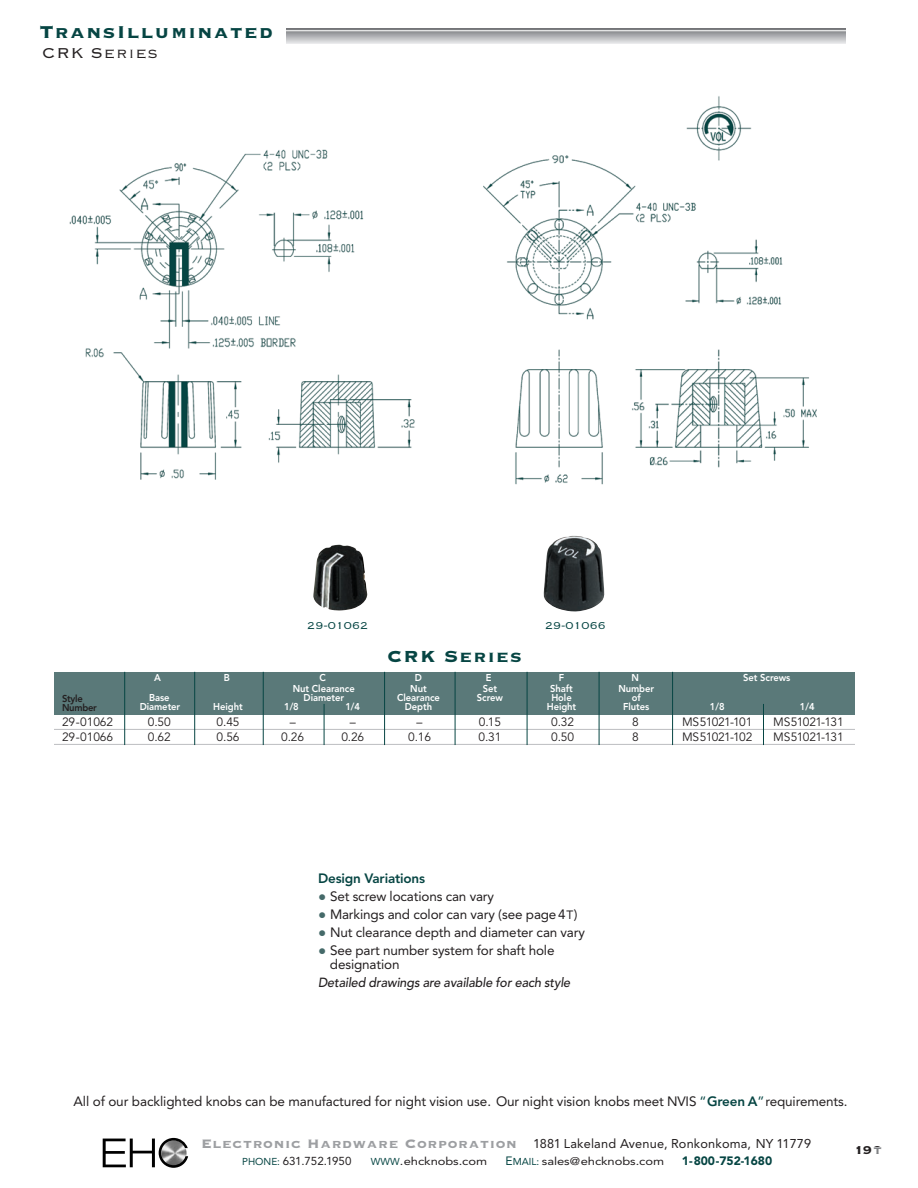
<style>
.page{position:relative;width:918px;height:1188px;background:#fff}
.page>*{position:absolute;margin:0;border:0;box-sizing:border-box;transform-origin:0 0}
.t1{font:22.5px "Copperplate Thirty Three BC";letter-spacing:.06em;color:#064543}
.t2{font:21px "Copperplate Thirty Three BC";letter-spacing:.06em;color:#064543}
.t3{font:18.75px "Copperplate Thirty Two BC";letter-spacing:.045em;color:#231f20}
.t4{font:15px "Copperplate Thirty Three BC";color:#231f20}
.t5{font:13.5px/13.5px "Avenir";letter-spacing:-.01em;color:#231f20}
.t6{font:800 13.5px "Avenir";letter-spacing:-.01em;color:#064543}
.t7{font:italic 500 13.2px "Avenir";letter-spacing:-.01em;color:#231f20;scale:.96 1}
.t8{font:13.2px "Copperplate Thirty Two BC";color:#064543}
.t9{font:12.75px "Avenir";letter-spacing:.015em;color:#231f20}
.t10{font:900 12.15px "Avenir";color:#064543}
.t11{font:12px/15px "Avenir";letter-spacing:-.01em;color:#231f20}
.t12{font:12px "Avenir";letter-spacing:-.03em;color:#231f20}
.t13{font:11.55px "Avenir";color:#231f20}
.t14{font:11.1px "Avenir";letter-spacing:-.005em;color:#231f20;scale:1.18 1}
.t15{font:800 9.9px "Avenir";letter-spacing:-.005em;color:#fff;scale:.95 1}
.t16{font:800 9.9px/9px "Avenir";letter-spacing:-.025em;color:#231f20;scale:.95 1}
.s1{font-size:16.5px;color:#456a69}
.s2{font-size:12px}
.s3{color:#064543}
.s4{font-weight:800;color:#064543}
.s5{font-family:"Copperplate Thirty Three BC";font-size:16.05px;color:#9d9fa2}
.s6{font-size:10.05px;color:#064543}
.s7{font-size:12px;color:#064543}
.s8{color:#808285}
</style>
<div class="page">
<svg style="left:103px;top:1138px;width:85px;height:30px"></svg>
<svg style="left:286px;top:28px;width:560px;height:16px;background:#b2b4b6"></svg>
<hr style="left:280px;top:30px;width:575px;height:1px;background:#fff">
<img style="left:544px;top:536px;width:60px;height:75px">
<img style="left:313px;top:545px;width:54px;height:66px">
<div style="left:54px;top:672px;width:801px;height:42px;background:#5a7979"></div>
<hr style="left:54px;top:729px;width:801px;height:1px;background:#bcbdc0">
<hr style="left:54px;top:744px;width:801px;height:1px;background:#bcbdc0">
<hr style="left:194px;top:672px;width:1px;height:73px;background:#064543">
<hr style="left:124px;top:672px;width:1px;height:73px;background:#064543">
<hr style="left:263px;top:672px;width:1px;height:73px;background:#064543">
<hr style="left:384px;top:672px;width:1px;height:73px;background:#064543">
<hr style="left:455px;top:672px;width:1px;height:73px;background:#064543">
<hr style="left:527px;top:672px;width:1px;height:73px;background:#064543">
<hr style="left:599px;top:672px;width:1px;height:73px;background:#064543">
<hr style="left:672px;top:672px;width:1px;height:73px;background:#064543">
<hr style="left:763px;top:704px;width:1px;height:41px;background:#064543">
<hr style="left:324px;top:704px;width:1px;height:41px;background:#064543">
<img style="left:69px;top:149px;width:346px;height:331px">
<img style="left:483px;top:96px;width:334px;height:389px">
<h1 class="t1" style="left:40px;top:17px;width:235px">TransIlluminated</h1>
<h3 class="t3" style="left:42px;top:40px;width:118px">CRK Series</h3>
<p class="t16" style="left:62px;top:695px;width:38px">Style<br>Number</p>
<p class="t11" style="left:62px;top:715px;width:53px">29-01062<br>29-01066</p>
<p class="t8" style="left:307px;top:617px;width:62px">29-01062</p>
<p class="t8" style="left:545px;top:617px;width:62px">29-01066</p>
<h2 class="t2" style="left:387px;top:642px;width:136px">CRK Series</h2>
<p class="t15" style="left:154px;top:674px;width:9px">A</p>
<p class="t15" style="left:224px;top:674px;width:8px">B</p>
<p class="t15" style="left:319px;top:674px;width:8px">C</p>
<p class="t15" style="left:415px;top:674px;width:9px">D</p>
<p class="t15" style="left:486px;top:674px;width:8px">E</p>
<p class="t15" style="left:559px;top:674px;width:7px">F</p>
<p class="t15" style="left:632px;top:674px;width:9px">N</p>
<p class="t15" style="left:743px;top:674px;width:51px">Set Screws</p>
<p class="t15" style="left:293px;top:684px;width:67px">Nut Clearance</p>
<p class="t15" style="left:410px;top:684px;width:19px">Nut</p>
<p class="t15" style="left:483px;top:684px;width:17px">Set</p>
<p class="t15" style="left:550px;top:684px;width:25px">Shaft</p>
<p class="t15" style="left:618px;top:684px;width:39px">Number</p>
<p class="t15" style="left:149px;top:693px;width:23px">Base</p>
<p class="t15" style="left:304px;top:693px;width:44px">Diameter</p>
<p class="t15" style="left:397px;top:693px;width:47px">Clearance</p>
<p class="t15" style="left:477px;top:693px;width:29px">Screw</p>
<p class="t15" style="left:551px;top:693px;width:23px">Hole</p>
<p class="t15" style="left:632px;top:693px;width:11px">of</p>
<p class="t15" style="left:140px;top:702px;width:44px">Diameter</p>
<p class="t15" style="left:213px;top:702px;width:33px">Height</p>
<p class="t15" style="left:284px;top:702px;width:17px">1/8</p>
<p class="t15" style="left:345px;top:702px;width:17px">1/4</p>
<p class="t15" style="left:405px;top:702px;width:30px">Depth</p>
<p class="t15" style="left:547px;top:702px;width:33px">Height</p>
<p class="t15" style="left:623px;top:702px;width:29px">Flutes</p>
<p class="t15" style="left:710px;top:702px;width:17px">1/8</p>
<p class="t15" style="left:800px;top:702px;width:17px">1/4</p>
<p class="t11" style="left:148px;top:716px;width:24px">0.50</p>
<p class="t11" style="left:217px;top:716px;width:24px">0.45</p>
<p class="t11" style="left:290px;top:716px;width:7px">–</p>
<p class="t11" style="left:350px;top:716px;width:7px">–</p>
<p class="t11" style="left:417px;top:716px;width:7px">–</p>
<p class="t11" style="left:479px;top:716px;width:24px">0.15</p>
<p class="t11" style="left:551px;top:716px;width:24px">0.32</p>
<p class="t11" style="left:632px;top:716px;width:8px">8</p>
<p class="t12" style="left:682px;top:717px;width:72px">MS51021-101</p>
<p class="t12" style="left:773px;top:717px;width:72px">MS51021-131</p>
<p class="t11" style="left:148px;top:731px;width:24px">0.62</p>
<p class="t11" style="left:217px;top:731px;width:24px">0.56</p>
<p class="t11" style="left:281px;top:731px;width:24px">0.26</p>
<p class="t11" style="left:341px;top:731px;width:24px">0.26</p>
<p class="t11" style="left:408px;top:731px;width:24px">0.16</p>
<p class="t11" style="left:479px;top:731px;width:24px">0.31</p>
<p class="t11" style="left:551px;top:731px;width:24px">0.50</p>
<p class="t11" style="left:632px;top:731px;width:8px">8</p>
<p class="t12" style="left:682px;top:732px;width:72px">MS51021-102</p>
<p class="t12" style="left:773px;top:732px;width:72px">MS51021-131</p>
<p class="t6" style="left:318px;top:873px;width:109px">Design Variations</p>
<p class="t5" style="left:318px;top:891px;width:178px"><span class="s1">•</span> Set screw locations can vary</p>
<p class="t5" style="left:318px;top:909px;width:261px"><span class="s1">•</span> Markings and color can vary (see page4<span class="s2">T</span>)</p>
<p class="t5" style="left:318px;top:927px;width:268px"><span class="s1">•</span> Nut clearance depth and diameter can vary</p>
<p class="t5" style="left:330px;top:945px;width:226px;text-indent:-12px"><span class="s1">•</span> See part number system for shaft hole designation</p>
<p class="t7" style="left:318px;top:977px;width:264px">Detailed drawings are available for each style</p>
<p class="t5" style="left:74px;top:1096px;width:775px">All of our backlighted knobs can be manufactured for night vision use. Our night vision knobs meet NVIS <span class="s3">“</span><span class="s4">Green A</span><span class="s3">”</span>requirements.</p>
<p class="t9" style="left:201px;top:1139px;width:612px"><span class="s5">Electronic Hardware Corporation</span> 1881 Lakeland Avenue, Ronkonkoma, NY 11779</p>
<p class="t13" style="left:242px;top:1156px;width:111px"><span class="s6">PHONE:</span> 631.752.1950</p>
<p class="t14" style="left:371px;top:1157px;width:100px"><span class="s6">WWW</span>.ehcknobs.com</p>
<p class="t14" style="left:506px;top:1157px;width:136px"><span class="s7">E</span><span class="s6">MAIL:</span> sales@ehcknobs.com</p>
<p class="t10" style="left:682px;top:1156px;width:92px">1-800-752-1680</p>
<p class="t4" style="left:854px;top:1140px;width:29px">192<span class="s8">t</span></p>
</div>
